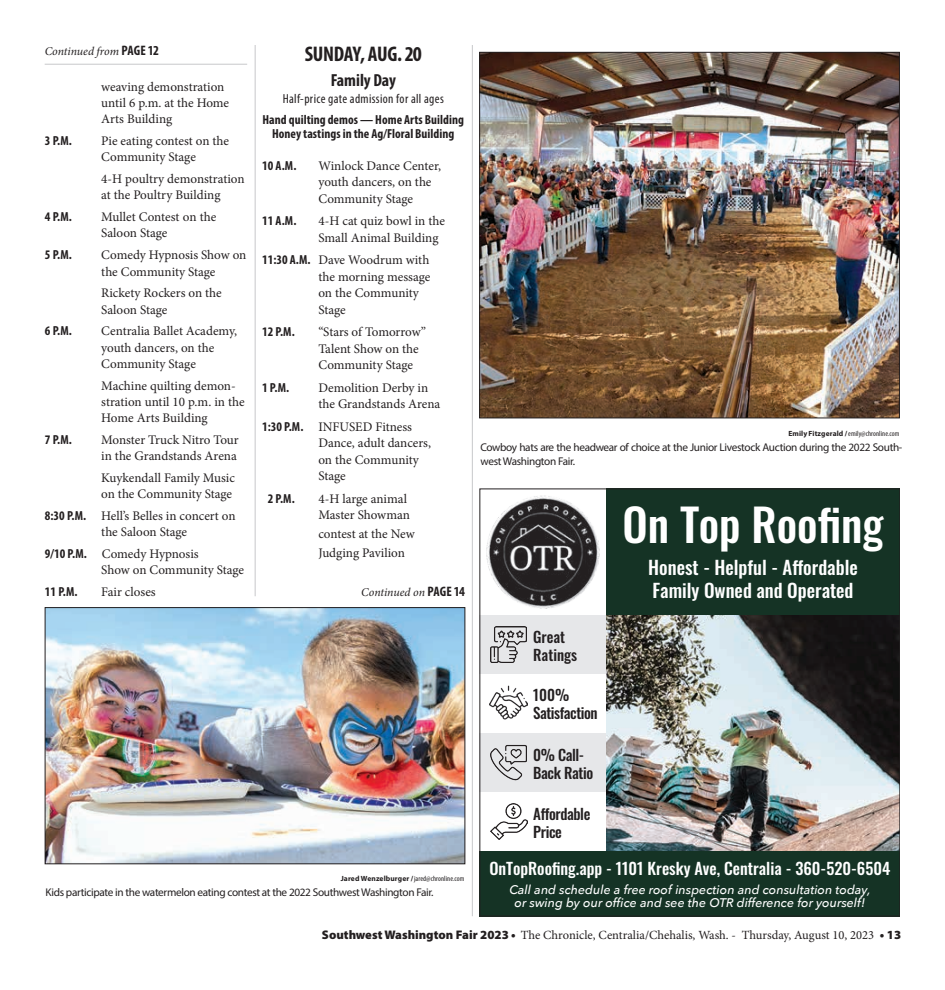
<style>
.page{position:relative;width:945px;height:990px;background:#fff}
.page>*{position:absolute;margin:0;border:0;box-sizing:border-box;transform-origin:0 0}
.t1{font:500 45px "Oswald";color:#fff}
.t2{font:700 condensed 21.25px "Myriad Pro";letter-spacing:-.015em;color:#231f20}
.t3{font:500 18.75px/22.5px "Oswald";color:#fff}
.t4{font:700 condensed 17.5px "Myriad Pro";letter-spacing:-.005em;color:#231f20}
.t5{font:500 16.25px "Oswald";color:#fff}
.t6{font:500 15px/18px "Oswald";letter-spacing:-.025em;color:#231f20}
.t7{font:500 15px/18px "Oswald";color:#231f20}
.t8{font:13.12px/16.2px "Minion Pro";letter-spacing:-.005em;color:#231f20}
.t9{font:700 condensed 13.12px/14.6px "Myriad Pro";letter-spacing:.005em;color:#231f20;text-align:center}
.t10{font:condensed 13.12px "Myriad Pro";letter-spacing:.025em;color:#231f20}
.t11{font:italic 500 12.5px/13.8px "Avenir Next";color:#fff;text-align:center}
.t12{font:12.5px "Minion Pro";color:#231f20}
.t13{font:italic 11.88px "Minion Pro";letter-spacing:-.005em;color:#231f20}
.t14{font:11.25px/13.8px "Myriad Pro";letter-spacing:-.03em;color:#231f20}
.t15{font:condensed 7.5px "Myriad Pro";letter-spacing:.01em;color:#231f20}
.s1{font-family:"Myriad Pro";font-weight:700;font-style:normal;font-stretch:condensed;font-size:13.75px}
.s2{font-family:"Myriad Pro";font-weight:700;font-stretch:condensed}
.s3{font-weight:700;font-stretch:normal}
.s4{font-family:"Myriad Pro";font-weight:900}
</style>
<div class="page">
<img style="left:606px;top:615px;width:292px;height:236px">
<div style="left:606px;top:489px;width:294px;height:126px;background:#153325"></div>
<img style="left:486px;top:495px;width:114px;height:114px">
<div style="left:480px;top:851px;width:420px;height:65px;background:#153325"></div>
<div style="left:480px;top:615px;width:126px;height:59px;background:#e6e7e9"></div>
<img style="left:491px;top:627px;width:36px;height:36px">
<img style="left:490px;top:685px;width:38px;height:35px">
<div style="left:480px;top:733px;width:126px;height:59px;background:#e6e7e9"></div>
<img style="left:491px;top:744px;width:36px;height:37px">
<img style="left:490px;top:803px;width:37px;height:37px">
<hr style="left:255px;top:45px;width:1px;height:551px;background:#c7c8ca">
<hr style="left:472px;top:45px;width:1px;height:871px;background:#c7c8ca">
<img style="left:47px;top:610px;width:416px;height:252px">
<div style="left:45px;top:608px;width:420px;height:256px;border:1px solid #231f20"></div>
<img style="left:481px;top:54px;width:417px;height:362px">
<div style="left:479px;top:52px;width:421px;height:366px;border:1px solid #231f20"></div>
<hr style="left:45px;top:64px;width:202px;height:1px;background:#c7c8ca">
<p class="t13" style="left:45px;top:43px;width:116px">Continued from <span class="s1">PAGE 12</span></p>
<p class="t8" style="left:101px;top:79px;width:129px">weaving demonstration until 6 p.m. at the Home<br>Arts Building</p>
<p class="t9" style="left:45px;top:133px;width:29px">3 P.M.</p>
<p class="t8" style="left:101px;top:133px;width:129px">Pie eating contest on the<br>Community Stage</p>
<p class="t8" style="left:101px;top:171px;width:145px">4-H poultry demonstration at the Poultry Building</p>
<p class="t9" style="left:45px;top:209px;width:29px">4 P.M.</p>
<p class="t8" style="left:101px;top:209px;width:117px">Mullet Contest on the<br>Saloon Stage</p>
<p class="t9" style="left:45px;top:247px;width:29px">5 P.M.</p>
<p class="t8" style="left:101px;top:247px;width:147px">Comedy Hypnosis Show on the Community Stage</p>
<p class="t8" style="left:101px;top:285px;width:122px">Rickety Rockers on the<br>Saloon Stage</p>
<p class="t9" style="left:45px;top:323px;width:29px">6 P.M.</p>
<p class="t8" style="left:101px;top:323px;width:137px">Centralia Ballet Academy, youth dancers, on the<br>Community Stage</p>
<p class="t8" style="left:101px;top:377px;width:145px">Machine quilting demon&shy;stration until 10 p.m. in the<br>Home Arts Building</p>
<p class="t9" style="left:45px;top:432px;width:29px">7 P.M.</p>
<p class="t8" style="left:101px;top:432px;width:139px">Monster Truck Nitro Tour in the Grandstands Arena</p>
<p class="t8" style="left:101px;top:470px;width:135px">Kuykendall Family Music on the Community Stage</p>
<p class="t8" style="left:45px;top:508px;width:192px;text-align:center"><span class="s2">8:30 P.M.</span> Hell’s Belles in concert on the Saloon Stage</p>
<p class="t8" style="left:101px;top:546px;width:144px;text-indent:-56px"><span class="s2">9/10 P.M.</span> Comedy Hypnosis<br>Show on Community Stage</p>
<p class="t9" style="left:45px;top:584px;width:34px">11 P.M.</p>
<p class="t8" style="left:101px;top:584px;width:56px">Fair closes</p>
<h2 class="t2" style="left:305px;top:41px;width:119px">SUNDAY, AUG. 20</h2>
<h3 class="t4" style="left:331px;top:69px;width:67px">Family Day</h3>
<p class="t10" style="left:283px;top:91px;width:163px">Half-price gate admission for all ages</p>
<p class="t9" style="left:263px;top:112px;width:203px">Hand quilting demos — Home Arts Building<br>Honey tastings in the Ag/Floral Building</p>
<p class="t9" style="left:262px;top:158px;width:36px">10 A.M.</p>
<p class="t8" style="left:318px;top:157px;width:124px;line-height:16.6px">Winlock Dance Center, youth dancers, on the<br>Community Stage</p>
<p class="t9" style="left:262px;top:213px;width:36px">11 A.M.</p>
<p class="t8" style="left:318px;top:213px;width:128px;line-height:16.6px">4-H cat quiz bowl in the<br>Small Animal Building</p>
<p class="t8" style="left:318px;top:252px;width:113px;line-height:16.6px;text-indent:-56px"><span class="s2">11:30 A.M.</span> Dave Woodrum with the morning message on the Community<br>Stage</p>
<p class="t9" style="left:262px;top:324px;width:34px">12 P.M.</p>
<p class="t8" style="left:318px;top:324px;width:109px;line-height:16.6px">“Stars of Tomorrow”<br>Talent Show on the<br>Community Stage</p>
<p class="t9" style="left:262px;top:380px;width:29px">1 P.M.</p>
<p class="t8" style="left:318px;top:379px;width:123px;line-height:16.6px">Demolition Derby in the Grandstands Arena</p>
<p class="t8" style="left:318px;top:418px;width:114px;line-height:16.6px;text-indent:-56px"><span class="s2">1:30 P.M.</span> INFUSED Fitness<br>Dance, adult dancers, on the Community<br>Stage</p>
<p class="t9" style="left:268px;top:491px;width:29px">2 P.M.</p>
<p class="t8" style="left:318px;top:490px;width:93px;line-height:16.6px">4-H large animal<br>Master Showman</p>
<p class="t8" style="left:318px;top:525px;width:98px;line-height:18.9px">contest at the New<br>Judging Pavilion</p>
<p class="t13" style="left:361px;top:584px;width:105px">Continued on <span class="s1">PAGE 14</span></p>
<p class="t15" style="left:341px;top:874px;width:125px"><span class="s3">Jared Wenzelburger /</span> jared@chronline.com</p>
<p class="t14" style="left:46px;top:885px;width:389px">Kids participate in the watermelon eating contest at the 2022 Southwest Washington Fair.</p>
<p class="t15" style="left:788px;top:429px;width:113px"><span class="s3">Emily Fitzgerald /</span> emily@chronline.com</p>
<p class="t14" style="left:480px;top:440px;width:424px">Cowboy hats are the headwear of choice at the Junior Livestock Auction during the 2022 South&shy;west Washington Fair.</p>
<p class="t7" style="left:533px;top:629px;width:45px">Great<br>Ratings</p>
<p class="t6" style="left:533px;top:687px;width:66px">100%<br>Satisfaction</p>
<p class="t6" style="left:533px;top:747px;width:61px">0% Call-<br>Back Ratio</p>
<p class="t6" style="left:533px;top:806px;width:59px">Affordable<br>Price</p>
<h1 class="t1" style="left:622px;top:501px;width:263px">On Top Roofing</h1>
<h3 class="t3" style="left:648px;top:557px;width:211px">Honest - Helpful - Affordable<br>Family Owned and Operated</h3>
<p class="t5" style="left:489px;top:860px;width:402px">OnTopRoofing.app - 1101 Kresky Ave, Centralia - 360-520-6504</p>
<p class="t11" style="left:509px;top:882px;width:363px">Call and schedule a free roof inspection and consultation today, or swing by our office and see the OTR difference for yourself!</p>
<p class="t12" style="left:322px;top:927px;width:581px"><span class="s4">Southwest Washington Fair 2023 •</span> The Chronicle, Centralia/Chehalis, Wash. - Thursday, August 10, 2023 <span class="s4">• 13</span></p>
</div>
